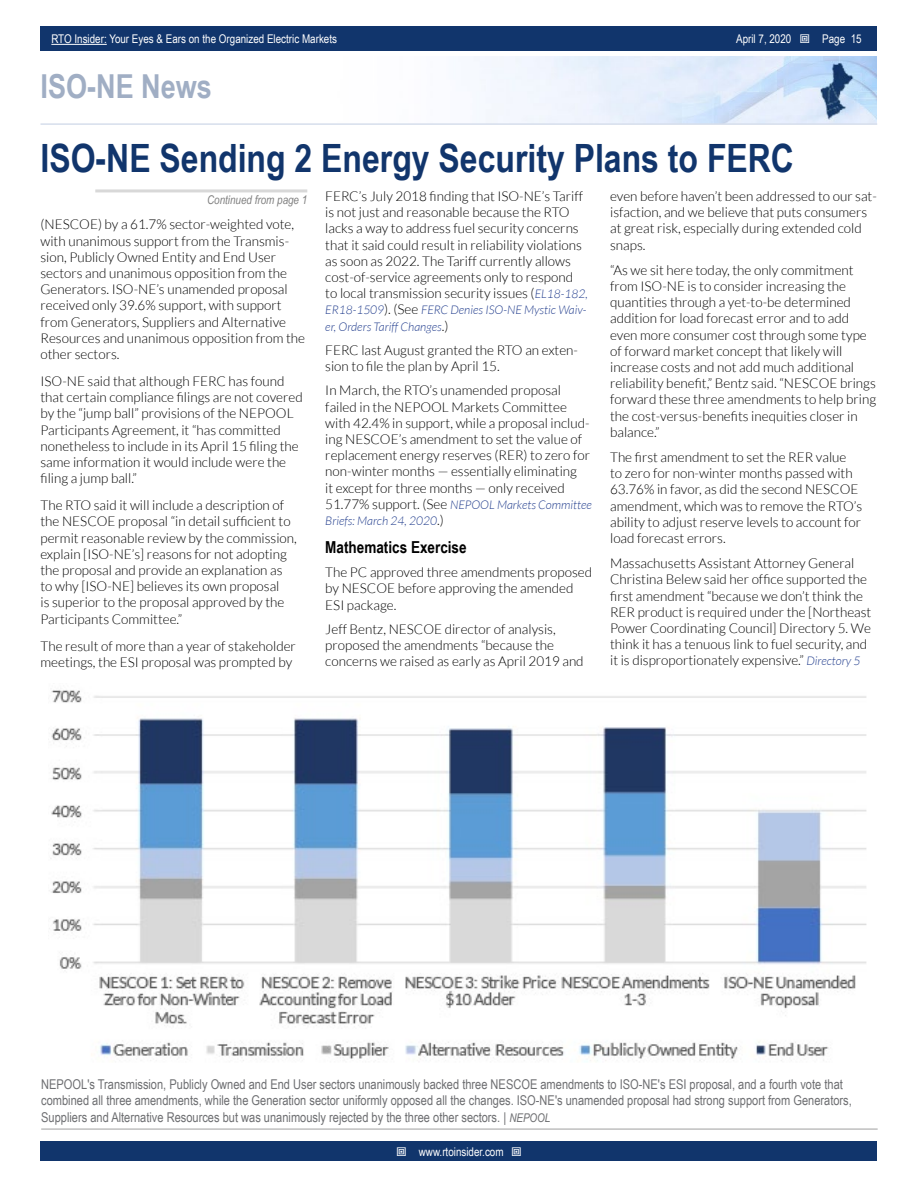
<style>
.page{position:relative;width:918px;height:1188px;background:#fff}
.page>*{position:absolute;margin:0;border:0;box-sizing:border-box;transform-origin:0 0}
.t1{font:700 39px "Arial Narrow";color:#11356c}
.t2{font:700 33px "Arial Narrow";color:#a0aec4}
.t3{font:700 16.5px "Arial Narrow";color:#000}
.t4{font:300 13.5px/16.2px "Lato";color:#000}
.t5{font:13.5px/16.2px "Arial Narrow";color:#6d6e71}
.t6{font:italic 300 12px/16.2px "Lato";color:#25408f}
.t7{font:12px "Arial Narrow";color:#fff}
.t8{font:italic 12px "Arial Narrow";color:#7f7f7f}
.s1{font-style:italic;font-size:12px;color:#25408f}
.s2{font-style:normal;font-size:13.5px;color:#000}
.s3{font-style:italic;font-size:12px}
</style>
<div class="page">
<div style="left:41px;top:1142px;width:836px;height:19px;background:#11356c"></div>
<div style="left:41px;top:27px;width:836px;height:24px;background:#11356c"></div>
<hr style="left:51px;top:44px;width:56px;height:1px;background:#fff">
<img style="left:474px;top:56px;width:403px;height:67px">
<hr style="left:40px;top:123px;width:837px;height:2px;background:#d6deec">
<hr style="left:95px;top:189px;width:212px;height:3px;background:#d8d8d8">
<hr style="left:41px;top:1128px;width:837px;height:2px;background:#bfbfbf">
<img style="left:49px;top:690px;width:818px;height:371px">
<p class="t7" style="left:51px;top:30px;width:287px">RTO Insider: Your Eyes &amp; Ears on the Organized Electric Markets</p>
<p class="t7" style="left:736px;top:30px;width:57px">April 7, 2020</p>
<p class="t7" style="left:822px;top:30px;width:41px">Page 15</p>
<h2 class="t2" style="left:40px;top:61px;width:173px">ISO-NE News</h2>
<h1 class="t1" style="left:40px;top:129px;width:755px">ISO-NE Sending 2 Energy Security Plans to FERC</h1>
<p class="t8" style="left:207px;top:192px;width:102px">Continued from page 1</p>
<p class="t4" style="left:40px;top:217px;width:266px">(NESCOE) by a 61.7% sector-weighted vote, with unanimous support from the Transmis&shy;sion, Publicly Owned Entity and End User sectors and unanimous opposition from the Generators. ISO-NE’s unamended proposal received only 39.6% support, with support from Generators, Suppliers and Alternative Resources and unanimous opposition from the other sectors.</p>
<p class="t4" style="left:40px;top:373px;width:264px">ISO-NE said that although FERC has found that certain compliance filings are not covered by the “jump ball” provisions of the NEPOOL Participants Agreement, it “has committed nonetheless to include in its April 15 filing the same information it would include were the filing a jump ball.”</p>
<p class="t4" style="left:40px;top:497px;width:258px">The RTO said it will include a description of the NESCOE proposal “in detail sufficient to permit reasonable review by the commission, explain [ISO-NE’s] reasons for not adopting the proposal and provide an explanation as to why [ISO-NE] believes its own proposal<br>is superior to the proposal approved by the Participants Committee.”</p>
<p class="t4" style="left:40px;top:638px;width:257px">The result of more than a year of stakeholder meetings, the ESI proposal was prompted by</p>
<p class="t4" style="left:325px;top:188px;width:264px">FERC’s July 2018 finding that ISO-NE’s Tariff is not just and reasonable because the RTO lacks a way to address fuel security concerns that it said could result in reliability violations as soon as 2022. The Tariff currently allows cost-of-service agreements only to respond to local transmission security issues (<span class="s1">EL18-182,</span></p>
<p class="t6" style="left:325px;top:302px;width:263px">ER18-1509<span class="s2">). (See</span> FERC Denies ISO-NE Mystic Waiv&shy;er, Orders Tariff Changes<span class="s2">.)</span></p>
<p class="t4" style="left:325px;top:342px;width:254px">FERC last August granted the RTO an exten&shy;sion to file the plan by April 15.</p>
<p class="t4" style="left:325px;top:382px;width:266px">In March, the RTO’s unamended proposal failed in the NEPOOL Markets Committee with 42.4% in support, while a proposal includ&shy;ing NESCOE’s amendment to set the value of replacement energy reserves (RER) to zero for non-winter months — essentially eliminating<br>it except for three months — only received</p>
<p class="t6" style="left:325px;top:497px;width:268px"><span class="s2">51.77% support. (See</span> NEPOOL Markets Committee<br>Briefs: March 24, 2020<span class="s2">.)</span></p>
<p class="t3" style="left:325px;top:535px;width:143px">Mathematics Exercise</p>
<p class="t4" style="left:325px;top:564px;width:268px">The PC approved three amendments proposed by NESCOE before approving the amended<br>ESI package.</p>
<p class="t4" style="left:325px;top:621px;width:260px">Jeff Bentz, NESCOE director of analysis, proposed the amendments “because the concerns we raised as early as April 2019 and</p>
<p class="t4" style="left:610px;top:188px;width:268px">even before haven’t been addressed to our sat&shy;isfaction, and we believe that puts consumers at great risk, especially during extended cold snaps.</p>
<p class="t4" style="left:610px;top:262px;width:268px">“As we sit here today, the only commitment from ISO-NE is to consider increasing the quantities through a yet-to-be determined addition for load forecast error and to add even more consumer cost through some type of forward market concept that likely will increase costs and not add much additional reliability benefit,” Bentz said. “NESCOE brings forward these three amendments to help bring the cost-versus-benefits inequities closer in balance.”</p>
<p class="t4" style="left:610px;top:449px;width:254px">The first amendment to set the RER value<br>to zero for non-winter months passed with 63.76% in favor, as did the second NESCOE amendment, which was to remove the RTO’s ability to adjust reserve levels to account for load forecast errors.</p>
<p class="t4" style="left:610px;top:555px;width:263px">Massachusetts Assistant Attorney General Christina Belew said her office supported the first amendment “because we don’t think the RER product is required under the [Northeast Power Coordinating Council] Directory 5. We think it has a tenuous link to fuel security, and it is disproportionately expensive.” <span class="s1">Directory 5</span></p>
<p class="t5" style="left:41px;top:1076px;width:812px">NEPOOL's Transmission, Publicly Owned and End User sectors unanimously backed three NESCOE amendments to ISO-NE's ESI proposal, and a fourth vote that combined all three amendments, while the Generation sector uniformly opposed all the changes. ISO-NE's unamended proposal had strong support from Generators,<br>Suppliers and Alternative Resources but was unanimously rejected by the three other sectors. | <span class="s3">NEPOOL</span></p>
<p class="t7" style="left:419px;top:1143px;width:86px">www.rtoinsider.com</p>
</div>
